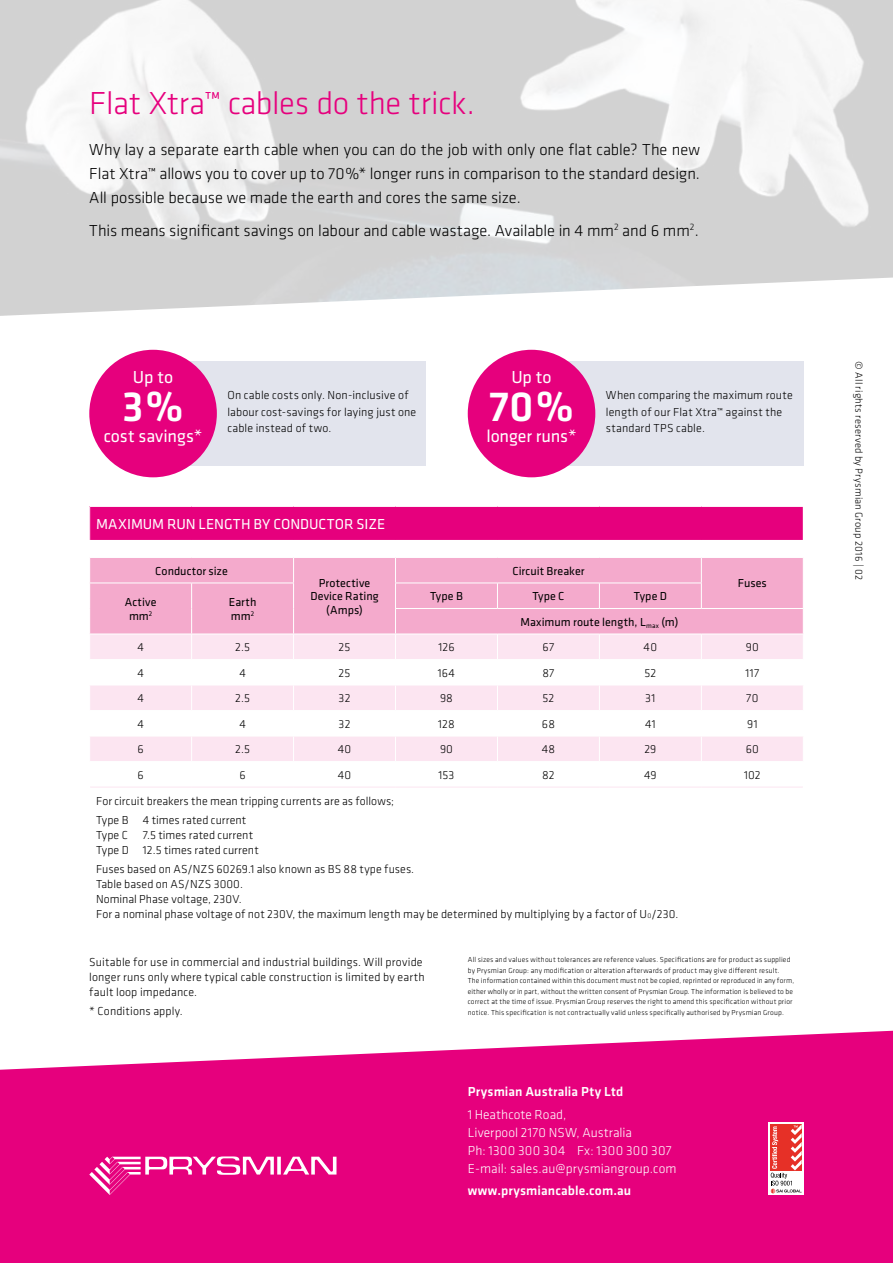
<style>
.page{position:relative;width:893px;height:1263px;background:#fff}
.page>*{position:absolute;margin:0;border:0;box-sizing:border-box;transform-origin:0 0}
.t1{font:500 43.65px "Klavika";color:#fff}
.t2{font:300 33px "Klavika";letter-spacing:-.01em;color:#e6007d}
.t3{font:18px "Klavika";letter-spacing:-.005em;color:#fff}
.t4{font:300 16.5px/24px "Klavika";letter-spacing:-.005em;color:#000;text-align:justify}
.t5{font:15px "Klavika";letter-spacing:-.005em;color:#fff}
.t6{font:300 13.5px/18px "Klavika";letter-spacing:.005em;color:#fff}
.t7{font:500 13.5px "Klavika";letter-spacing:.01em;color:#fff}
.t8{font:300 12px/15px "Klavika";letter-spacing:.01em;color:#000}
.t9{font:12px/13.5px "Klavika";letter-spacing:.005em;color:#000;text-align:center}
.t10{font:300 10.5px "Klavika";letter-spacing:.025em;color:#000}
.t11{font:300 7.5px/10.5px "Klavika";letter-spacing:.02em;color:#000}
.s1{font-size:7.05px}
</style>
<div class="page">
<svg style="left:0;top:1030px;width:893px;height:233px;background:#e81788"></svg>
<img style="left:0;top:0;width:893px;height:316px">
<svg style="left:277px;top:1157px;width:4px;height:17px"></svg>
<svg style="left:283px;top:1157px;width:53px;height:17px"></svg>
<svg style="left:89px;top:1156px;width:185px;height:39px;background:#ea3196"></svg>
<svg style="left:768px;top:1123px;width:36px;height:72px"></svg>
<svg style="left:771px;top:1124px;width:31px;height:69px"></svg>
<div style="left:90px;top:506px;width:713px;height:34px;background:#e6007d"></div>
<div style="left:702px;top:558px;width:101px;height:76px;background:#f4aacc"></div>
<div style="left:702px;top:635px;width:101px;height:24px;background:#fce5f1"></div>
<svg style="left:702px;top:686px;width:101px;height:101px"></svg>
<hr style="left:89px;top:506px;width:103px;height:1px;background:#fff">
<hr style="left:192px;top:506px;width:102px;height:1px;background:#fff">
<hr style="left:294px;top:506px;width:101px;height:1px;background:#fff">
<hr style="left:395px;top:506px;width:102px;height:1px;background:#fff">
<hr style="left:497px;top:506px;width:102px;height:1px;background:#fff">
<hr style="left:599px;top:506px;width:102px;height:1px;background:#fff">
<hr style="left:701px;top:506px;width:103px;height:1px;background:#fff">
<hr style="left:701px;top:608px;width:103px;height:1px;background:#fff">
<hr style="left:701px;top:710px;width:103px;height:1px;background:#fff">
<hr style="left:701px;top:736px;width:103px;height:1px;background:#fff">
<hr style="left:701px;top:761px;width:103px;height:1px;background:#fff">
<svg style="left:90px;top:557px;width:612px;height:230px"></svg>
<hr style="left:90px;top:787px;width:102px;height:1px;background:#fce5f1">
<hr style="left:192px;top:787px;width:102px;height:1px;background:#fce5f1">
<hr style="left:294px;top:787px;width:101px;height:1px;background:#fce5f1">
<hr style="left:395px;top:787px;width:102px;height:1px;background:#fce5f1">
<hr style="left:497px;top:787px;width:102px;height:1px;background:#fce5f1">
<hr style="left:599px;top:787px;width:102px;height:1px;background:#fce5f1">
<hr style="left:701px;top:787px;width:102px;height:1px;background:#fce5f1">
<div style="left:153px;top:361px;width:272px;height:105px;background:#e2e4ed"></div>
<div style="left:531px;top:361px;width:273px;height:105px;background:#e2e4ed"></div>
<div style="left:89px;top:350px;width:128px;height:127px;background:#e6007d;border-radius:50%"></div>
<div style="left:468px;top:350px;width:127px;height:127px;background:#e6007d;border-radius:50%"></div>
<h2 class="t2" style="left:89px;top:83px;width:387px">Flat Xtra™ cables do the trick.</h2>
<h3 class="t4" style="left:89px;top:137px;width:612px">Why lay a separate earth cable when you can do the job with only one flat cable? The new Flat Xtra™ allows you to cover up to 70%* longer runs in comparison to the standard design.<br>All possible because we made the earth and cores the same size.</h3>
<h3 class="t4" style="left:89px;top:218px;width:611px">This means significant savings on labour and cable wastage. Available in 4 mm<sup>2</sup> and 6 mm<sup>2</sup>.</h3>
<h3 class="t3" style="left:133px;top:365px;width:42px">Up to</h3>
<h1 class="t1" style="left:122px;top:377px;width:63px">3%</h1>
<h3 class="t3" style="left:104px;top:424px;width:100px">cost savings*</h3>
<h3 class="t3" style="left:511px;top:365px;width:42px">Up to</h3>
<h1 class="t1" style="left:489px;top:377px;width:87px">70%</h1>
<h3 class="t3" style="left:486px;top:424px;width:92px">longer runs*</h3>
<p class="t8" style="left:227px;top:387px;width:190px;line-height:16.5px">On cable costs only. Non-inclusive of labour cost-savings for laying just one cable instead of two.</p>
<p class="t8" style="left:606px;top:387px;width:188px;line-height:16.5px">When comparing the maximum route length of our Flat Xtra™ against the standard TPS cable.</p>
<p class="t5" style="left:96px;top:514px;width:291px">MAXIMUM RUN LENGTH BY CONDUCTOR SIZE</p>
<p class="t9" style="left:155px;top:564px;width:74px">Conductor size</p>
<p class="t9" style="left:310px;top:576px;width:70px">Protective<br>Device Rating (Amps)</p>
<p class="t9" style="left:125px;top:595px;width:33px">Active mm<sup>2</sup></p>
<p class="t9" style="left:229px;top:595px;width:29px;text-align:left">Earth mm<sup>2</sup></p>
<p class="t9" style="left:512px;top:564px;width:74px">Circuit Breaker</p>
<p class="t9" style="left:430px;top:589px;width:34px">Type B</p>
<p class="t9" style="left:532px;top:589px;width:34px">Type C</p>
<p class="t9" style="left:520px;top:583px;width:159px;line-height:25.5px;text-align:left;text-indent:113px">Type D<br>Maximum route length, L<sub>max</sub> (m)</p>
<p class="t9" style="left:738px;top:576px;width:31px">Fuses</p>
<p class="t8" style="left:137px;top:640px;width:8px">4</p>
<p class="t8" style="left:235px;top:640px;width:16px">2.5</p>
<p class="t8" style="left:339px;top:640px;width:13px">25</p>
<p class="t8" style="left:438px;top:640px;width:18px">126</p>
<p class="t8" style="left:543px;top:640px;width:13px">67</p>
<p class="t8" style="left:644px;top:640px;width:15px">40</p>
<p class="t8" style="left:746px;top:640px;width:14px">90</p>
<p class="t8" style="left:137px;top:665px;width:8px">4</p>
<p class="t8" style="left:239px;top:665px;width:8px">4</p>
<p class="t8" style="left:339px;top:665px;width:13px">25</p>
<p class="t8" style="left:438px;top:665px;width:19px">164</p>
<p class="t8" style="left:542px;top:665px;width:13px">87</p>
<p class="t8" style="left:644px;top:665px;width:13px">52</p>
<p class="t8" style="left:745px;top:665px;width:15px">117</p>
<p class="t8" style="left:137px;top:691px;width:8px">4</p>
<p class="t8" style="left:235px;top:691px;width:16px">2.5</p>
<p class="t8" style="left:339px;top:691px;width:13px">32</p>
<p class="t8" style="left:440px;top:691px;width:14px">98</p>
<p class="t8" style="left:542px;top:691px;width:13px">52</p>
<p class="t8" style="left:645px;top:691px;width:12px">31</p>
<p class="t8" style="left:746px;top:691px;width:14px">70</p>
<p class="t8" style="left:137px;top:716px;width:8px">4</p>
<p class="t8" style="left:239px;top:716px;width:8px">4</p>
<p class="t8" style="left:339px;top:716px;width:13px">32</p>
<p class="t8" style="left:438px;top:716px;width:18px">128</p>
<p class="t8" style="left:542px;top:716px;width:15px">68</p>
<p class="t8" style="left:645px;top:716px;width:12px">41</p>
<p class="t8" style="left:747px;top:716px;width:12px">91</p>
<p class="t8" style="left:138px;top:742px;width:8px">6</p>
<p class="t8" style="left:235px;top:742px;width:16px">2.5</p>
<p class="t8" style="left:338px;top:742px;width:15px">40</p>
<p class="t8" style="left:440px;top:742px;width:14px">90</p>
<p class="t8" style="left:542px;top:742px;width:15px">48</p>
<p class="t8" style="left:644px;top:742px;width:14px">29</p>
<p class="t8" style="left:746px;top:742px;width:15px">60</p>
<p class="t8" style="left:138px;top:767px;width:8px">6</p>
<p class="t8" style="left:239px;top:767px;width:8px">6</p>
<p class="t8" style="left:338px;top:767px;width:15px">40</p>
<p class="t8" style="left:438px;top:767px;width:17px">153</p>
<p class="t8" style="left:542px;top:767px;width:14px">82</p>
<p class="t8" style="left:644px;top:767px;width:14px">49</p>
<p class="t8" style="left:744px;top:767px;width:18px">102</p>
<p class="t8" style="left:96px;top:791px;width:300px;line-height:19.2px">For circuit breakers the mean tripping currents are as follows;<br>Type B 4 times rated current</p>
<p class="t8" style="left:96px;top:827px;width:164px">Type C 7.5 times rated current<br>Type D 12.5 times rated current</p>
<p class="t8" style="left:96px;top:861px;width:584px">Fuses based on AS/NZS 60269.1 also known as BS 88 type fuses.<br>Table based on AS/NZS 3000.<br>Nominal Phase voltage, 230V.<br>For a nominal phase voltage of not 230V, the maximum length may be determined by multiplying by a factor of U<span class="s1">0</span>/230.</p>
<p class="t8" style="left:89px;top:954px;width:337px">Suitable for use in commercial and industrial buildings. Will provide longer runs only where typical cable construction is limited by earth fault loop impedance.</p>
<p class="t8" style="left:89px;top:1003px;width:95px">* Conditions apply.</p>
<p class="t11" style="left:468px;top:955px;width:328px">All sizes and values without tolerances are reference values. Specifications are for product as supplied by Prysmian Group: any modification or alteration afterwards of product may give different result.<br>The information contained within this document must not be copied, reprinted or reproduced in any form, either wholly or in part, without the written consent of Prysmian Group. The information is believed to be correct at the time of issue. Prysmian Group reserves the right to amend this specification without prior notice. This specification is not contractually valid unless specifically authorised by Prysmian Group.</p>
<p class="t7" style="left:468px;top:1083px;width:157px">Prysmian Australia Pty Ltd</p>
<p class="t6" style="left:468px;top:1105px;width:210px">1 Heathcote Road,<br>Liverpool 2170 NSW, Australia<br>Ph: 1300 300 304 Fx: 1300 300 307<br>E-mail: sales.au@prysmiangroup.com</p>
<p class="t7" style="left:468px;top:1181px;width:165px">www.prysmiancable.com.au</p>
<p class="t10" style="left:865px;top:361px;width:220px;rotate:90deg">© All rights reserved by Prysmian Group 2016 | 02</p>
</div>
